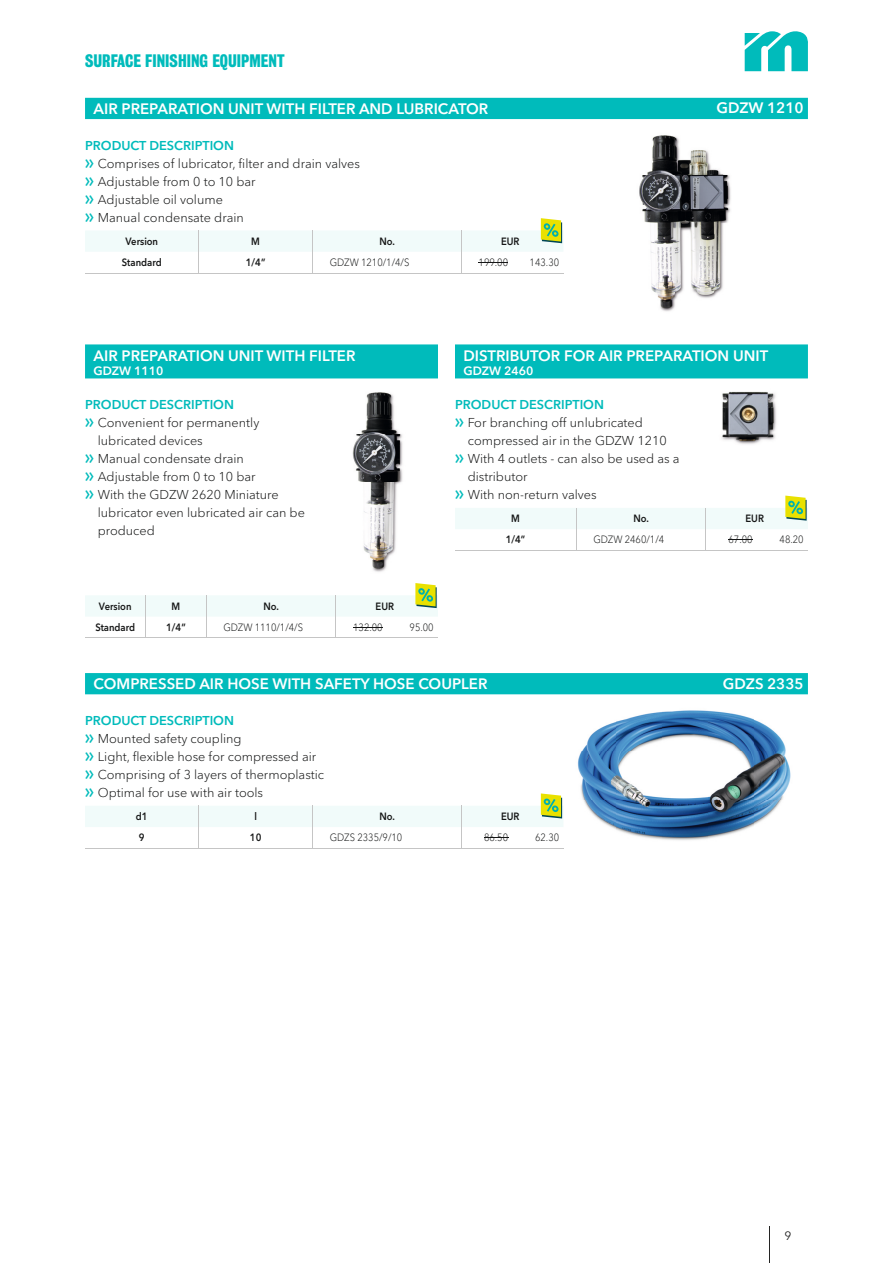
<style>
.page{position:relative;width:893px;height:1263px;background:#fff}
.page>*{position:absolute;margin:0;border:0;box-sizing:border-box;transform-origin:0 0}
.t1{font:700 16.5px "Bureau Grot Condensed";color:#0bb}
.t2{font:600 15px "Avenir Next W1 G";color:#fff}
.t3{font:300 12.75px/18px "Avenir Next W1 G";color:#151616}
.t4{font:600 12.75px "Avenir Next W1 G";color:#0bb}
.t5{font:600 12px "Avenir Next W1 G";color:#fff}
.t6{font:12px "Avenir Next W1 G";color:#242423}
.t7{font:300 10.5px "Avenir Next W1 G";color:#151616;scale:.9 1}
.t8{font:600 10.5px "Avenir Next W1 G";color:#151616;scale:.9 1}
.s1{font-weight:600;color:#0bb}
.s2{font-family:"Meusburger Sonderzeichen";font-weight:400;color:#0bb}
</style>
<div class="page">
<hr style="left:769px;top:1226px;width:1px;height:37px;background:#242423">
<svg style="left:745px;top:31px;width:63px;height:40px"></svg>
<div style="left:85px;top:98px;width:723px;height:21px;background:#0bb"></div>
<img style="left:639px;top:135px;width:92px;height:177px">
<svg style="left:85px;top:218px;width:478px;height:56px"></svg>
<div style="left:85px;top:344px;width:353px;height:34px;background:#0bb"></div>
<img style="left:352px;top:392px;width:51px;height:180px">
<svg style="left:85px;top:583px;width:353px;height:55px"></svg>
<div style="left:455px;top:344px;width:353px;height:34px;background:#0bb"></div>
<img style="left:722px;top:391px;width:54px;height:53px">
<svg style="left:455px;top:496px;width:353px;height:55px"></svg>
<div style="left:85px;top:673px;width:723px;height:21px;background:#0bb"></div>
<img style="left:577px;top:710px;width:214px;height:130px">
<svg style="left:85px;top:793px;width:478px;height:56px"></svg>
<p class="t1" style="left:85px;top:52px;width:201px">SURFACE FINISHING EQUIPMENT</p>
<p class="t2" style="left:94px;top:100px;width:396px">AIR PREPARATION UNIT WITH FILTER AND LUBRICATOR</p>
<p class="t2" style="left:716px;top:99px;width:89px">GDZW 1210</p>
<p class="t3" style="left:85px;top:137px;width:276px"><span class="s1">PRODUCT DESCRIPTION<br></span><span class="s2">f</span> Comprises of lubricator, filter and drain valves <span class="s2">f</span> Adjustable from 0 to 10 bar<br><span class="s2">f</span> Adjustable oil volume<br><span class="s2">f</span> Manual condensate drain</p>
<p class="t8" style="left:126px;top:235px;width:38px">Version</p>
<p class="t8" style="left:251px;top:235px;width:11px">M</p>
<p class="t8" style="left:379px;top:235px;width:19px">No.</p>
<p class="t8" style="left:501px;top:235px;width:22px">EUR</p>
<p class="t8" style="left:122px;top:256px;width:46px">Standard</p>
<p class="t8" style="left:246px;top:256px;width:23px">1/4”</p>
<p class="t7" style="left:330px;top:256px;width:90px">GDZW 1210/1/4/S</p>
<p class="t7" style="left:479px;top:256px;width:34px">199.00</p>
<p class="t7" style="left:530px;top:256px;width:34px">143.30</p>
<p class="t2" style="left:94px;top:346px;width:263px">AIR PREPARATION UNIT WITH FILTER</p>
<p class="t5" style="left:94px;top:363px;width:71px">GDZW 1110</p>
<p class="t4" style="left:85px;top:397px;width:151px">PRODUCT DESCRIPTION</p>
<p class="t3" style="left:85px;top:414px;width:176px"><span class="s2">f</span> Convenient for permanently</p>
<p class="t3" style="left:98px;top:432px;width:106px">lubricated devices</p>
<p class="t3" style="left:85px;top:450px;width:160px"><span class="s2">f</span> Manual condensate drain</p>
<p class="t3" style="left:85px;top:468px;width:172px"><span class="s2">f</span> Adjustable from 0 to 10 bar</p>
<p class="t3" style="left:85px;top:486px;width:195px"><span class="s2">f</span> With the GDZW 2620 Miniature</p>
<p class="t3" style="left:98px;top:504px;width:209px">lubricator even lubricated air can be</p>
<p class="t3" style="left:98px;top:522px;width:59px">produced</p>
<p class="t2" style="left:463px;top:346px;width:306px">DISTRIBUTOR FOR AIR PREPARATION UNIT</p>
<p class="t5" style="left:463px;top:363px;width:71px">GDZW 2460</p>
<p class="t4" style="left:455px;top:397px;width:151px">PRODUCT DESCRIPTION</p>
<p class="t3" style="left:455px;top:414px;width:189px"><span class="s2">f</span> For branching off unlubricated</p>
<p class="t3" style="left:468px;top:432px;width:201px">compressed air in the GDZW 1210</p>
<p class="t3" style="left:455px;top:450px;width:226px"><span class="s2">f</span> With 4 outlets - can also be used as a</p>
<p class="t3" style="left:468px;top:468px;width:61px">distributor</p>
<p class="t3" style="left:455px;top:486px;width:143px"><span class="s2">f</span> With non-return valves</p>
<p class="t8" style="left:511px;top:512px;width:11px">M</p>
<p class="t8" style="left:633px;top:512px;width:19px">No.</p>
<p class="t8" style="left:745px;top:512px;width:22px">EUR</p>
<p class="t8" style="left:506px;top:533px;width:23px">1/4”</p>
<p class="t7" style="left:593px;top:533px;width:80px">GDZW 2460/1/4</p>
<p class="t7" style="left:728px;top:533px;width:28px">67.00</p>
<p class="t7" style="left:780px;top:533px;width:28px">48.20</p>
<p class="t8" style="left:99px;top:600px;width:38px">Version</p>
<p class="t8" style="left:172px;top:600px;width:11px">M</p>
<p class="t8" style="left:263px;top:600px;width:19px">No.</p>
<p class="t8" style="left:376px;top:600px;width:22px">EUR</p>
<p class="t8" style="left:95px;top:621px;width:46px">Standard</p>
<p class="t8" style="left:166px;top:621px;width:23px">1/4”</p>
<p class="t7" style="left:223px;top:621px;width:90px">GDZW 1110/1/4/S</p>
<p class="t7" style="left:353px;top:621px;width:34px">132.00</p>
<p class="t7" style="left:410px;top:621px;width:28px">95.00</p>
<p class="t2" style="left:94px;top:675px;width:395px">COMPRESSED AIR HOSE WITH SAFETY HOSE COUPLER</p>
<p class="t2" style="left:723px;top:674px;width:82px">GDZS 2335</p>
<p class="t3" style="left:85px;top:712px;width:241px"><span class="s1">PRODUCT DESCRIPTION<br></span><span class="s2">f</span> Mounted safety coupling<br><span class="s2">f</span> Light, flexible hose for compressed air <span class="s2">f</span> Comprising of 3 layers of thermoplastic <span class="s2">f</span> Optimal for use with air tools</p>
<p class="t8" style="left:136px;top:810px;width:15px">d1</p>
<p class="t8" style="left:254px;top:810px;width:4px">l</p>
<p class="t8" style="left:379px;top:810px;width:19px">No.</p>
<p class="t8" style="left:501px;top:810px;width:22px">EUR</p>
<p class="t8" style="left:139px;top:831px;width:8px">9</p>
<p class="t8" style="left:250px;top:831px;width:14px">10</p>
<p class="t7" style="left:330px;top:831px;width:82px">GDZS 2335/9/10</p>
<p class="t7" style="left:484px;top:831px;width:28px">86.50</p>
<p class="t7" style="left:535px;top:831px;width:28px">62.30</p>
<p class="t6" style="left:784px;top:1229px;width:8px">9</p>
</div>
